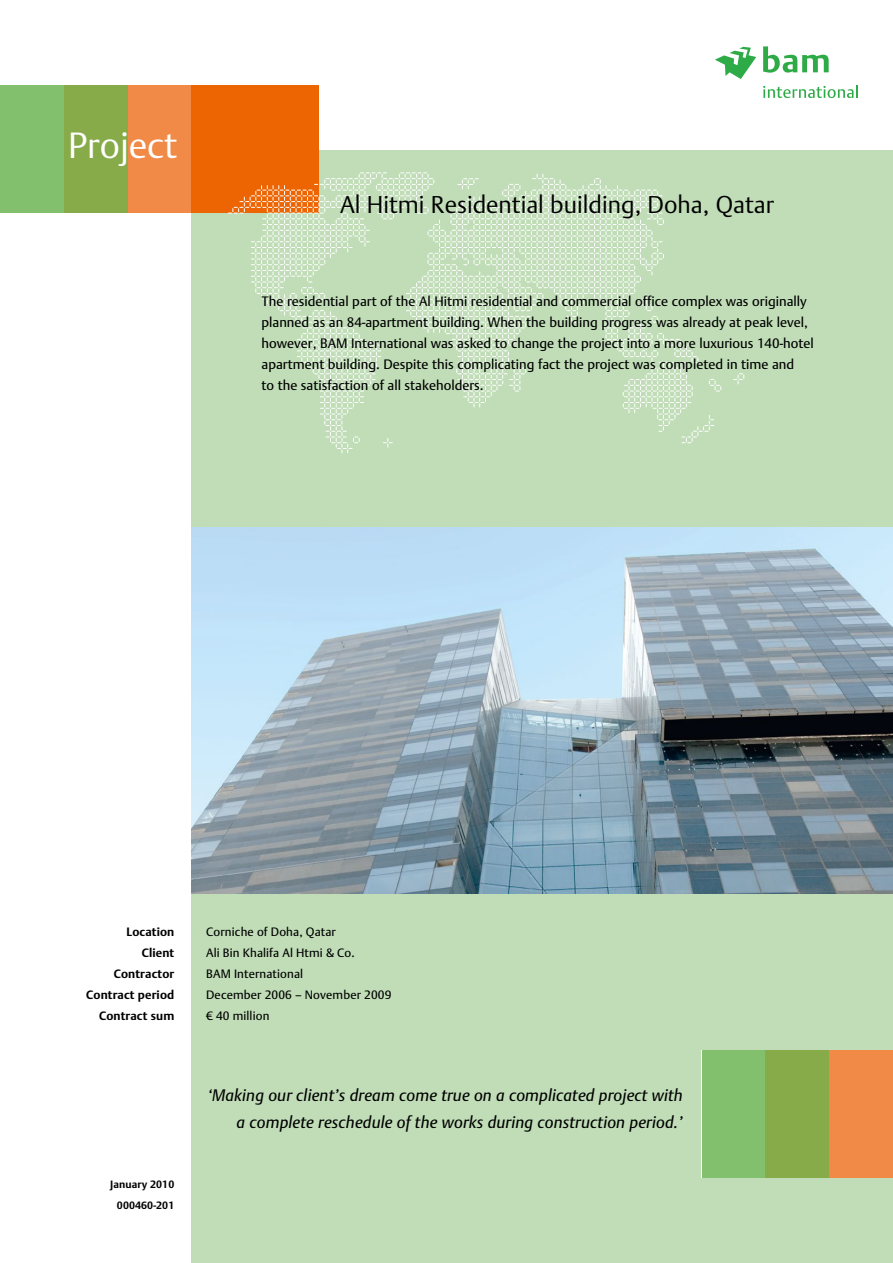
<style>
.page{position:relative;width:893px;height:1263px;background:#fff}
.page>*{position:absolute;margin:0;border:0;box-sizing:border-box;transform-origin:0 0}
.t1{font:300 36px "DTL Argo TOT";color:#fff}
.t2{font:300 24px "DTL Argo TOT";color:#000}
.t3{font:italic 16.5px/27px "DTL Argo TOT";letter-spacing:.01em;color:#000;text-align:right}
.t4{font:13.5px/21px "DTL Argo TOT";color:#000}
.t5{font:12px/21px "DTL Argo TOT";letter-spacing:.01em;color:#000}
.t6{font:700 12px/21px "DTL Argo TOT";letter-spacing:.01em;color:#000;text-align:right}
.t7{font:700 10.5px/21px "DTL Argo TOT";letter-spacing:.01em;color:#000;text-align:right}
</style>
<div class="page">
<div style="left:191px;top:151px;width:702px;height:1112px;background:#c0ddb7"></div>
<div style="left:128px;top:85px;width:63px;height:128px;background:#f18a47"></div>
<div style="left:191px;top:85px;width:128px;height:128px;background:#ec6502"></div>
<div style="left:0;top:85px;width:64px;height:128px;background:#82c06e"></div>
<div style="left:64px;top:85px;width:64px;height:128px;background:#87ab49"></div>
<svg style="left:763px;top:85px;width:95px;height:13px"></svg>
<svg style="left:763px;top:46px;width:66px;height:27px"></svg>
<svg style="left:715px;top:47px;width:41px;height:32px"></svg>
<img style="left:191px;top:527px;width:702px;height:366px">
<div style="left:829px;top:1050px;width:64px;height:128px;background:#f18a47"></div>
<div style="left:702px;top:1050px;width:63px;height:128px;background:#82c06e"></div>
<div style="left:765px;top:1050px;width:64px;height:128px;background:#87ab49"></div>
<svg style="left:734px;top:373px;width:10px;height:11px"></svg>
<svg style="left:228px;top:172px;width:493px;height:281px"></svg>
<h1 class="t1" style="left:68px;top:124px;width:111px">Project</h1>
<h2 class="t2" style="left:340px;top:190px;width:435px">Al Hitmi Residential building, Doha, Qatar</h2>
<p class="t4" style="left:261px;top:291px;width:554px">The residential part of the Al Hitmi residential and commercial office complex was originally planned as an 84-apartment building. When the building progress was already at peak level, however, BAM International was asked to change the project into a more luxurious 140-hotel apartment building. Despite this complicating fact the project was completed in time and<br>to the satisfaction of all stakeholders.</p>
<p class="t6" style="left:86px;top:921px;width:90px">Location<br>Client<br>Contractor<br>Contract period<br>Contract sum</p>
<p class="t7" style="left:110px;top:1174px;width:66px">January 2010<br>000460-201</p>
<p class="t5" style="left:206px;top:921px;width:187px">Corniche of Doha, Qatar<br>Ali Bin Khalifa Al Htmi &amp; Co.<br>BAM International<br>December 2006 – November 2009 € 40 million</p>
<p class="t3" style="left:208px;top:1081px;width:477px">‘Making our client’s dream come true on a complicated project with a complete reschedule of the works during construction period.’</p>
</div>
